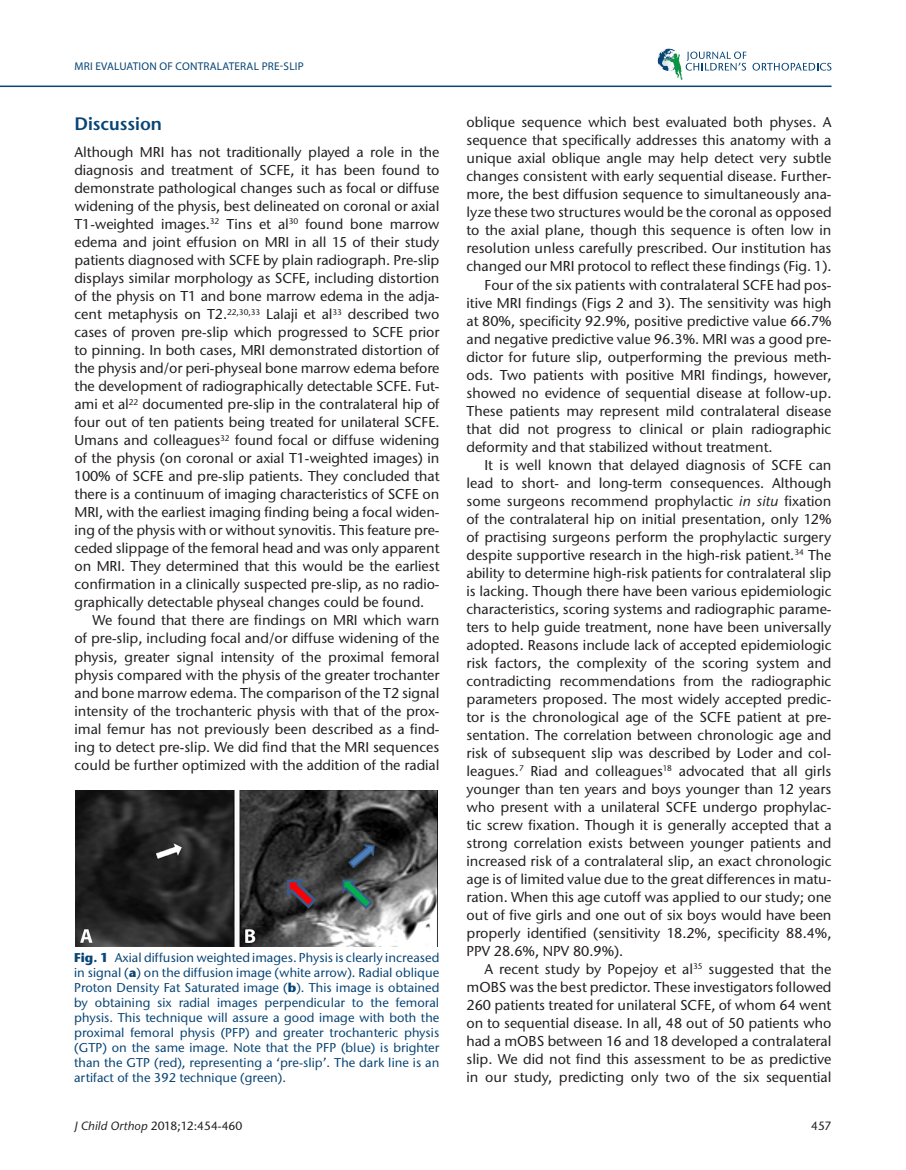
<style>
.page{position:relative;width:906px;height:1170px;background:#fff}
.page>*{position:absolute;margin:0;border:0;box-sizing:border-box;transform-origin:0 0}
.jrnlHead1{font:600 18px "Stone Sans Std";color:#084575}
.TXI{font:500 14.25px/18px "Stone Sans Pro ITC";color:#231f20;text-align:justify}
.TXT{font:500 14.25px/18px "Stone Sans Pro ITC";letter-spacing:-.005em;color:#231f20;text-align:justify}
.jrnlFigCaption{font:500 12.75px/15px "Stone Sans Pro ITC";letter-spacing:.005em;color:#084575;text-align:justify}
.t1{font:500 12px "Stone Sans Pro ITC";color:#231f20}
.t2{font:11.25px "Myriad Pro";letter-spacing:.02em;color:#084575}
.s1{font-family:"Stone Sans Std";font-weight:700}
.s2{font-style:italic}
</style>
<div class="page">
<svg style="left:752px;top:63px;width:79px;height:8px"></svg>
<div style="left:657px;top:48px;width:23px;height:24px;border:1px solid #fff;border-radius:50%"></div>
<svg style="left:657px;top:49px;width:89px;height:31px"></svg>
<hr style="left:0;top:86px;width:831px;height:1px;background:#084575">
<img style="left:76px;top:790px;width:361px;height:156px">
<p class="t2" style="left:75px;top:60px;width:231px">MRI EVALUATION OF CONTRALATERAL PRE-SLIP</p>
<p class="jrnlHead1" style="left:74px;top:113px;width:89px">Discussion</p>
<p class="TXT" style="left:74px;top:143px;width:366px">Although MRI has not traditionally played a role in the diagnosis and treatment of SCFE, it has been found to demonstrate pathological changes such as focal or diffuse widening of the physis, best delineated on coronal or axial T1-weighted images.<sup>32</sup> Tins et al<sup>30</sup> found bone marrow edema and joint effusion on MRI in all 15 of their study patients diagnosed with SCFE by plain radiograph. Pre-slip displays similar morphology as SCFE, including distortion of the physis on T1 and bone marrow edema in the adja&shy;cent metaphysis on T2.<sup>22,30,33</sup> Lalaji et al<sup>33</sup> described two cases of proven pre-slip which progressed to SCFE prior to pinning. In both cases, MRI demonstrated distortion of the physis and/or peri-physeal bone marrow edema before the development of radiographically detectable SCFE. Fut&shy;ami et al<sup>22</sup> documented pre-slip in the contralateral hip of four out of ten patients being treated for unilateral SCFE.<br>Umans and colleagues<sup>32</sup> found focal or diffuse widening of the physis (on coronal or axial T1-weighted images) in 100% of SCFE and pre-slip patients. They concluded that there is a continuum of imaging characteristics of SCFE on MRI, with the earliest imaging finding being a focal widen&shy;ing of the physis with or without synovitis. This feature pre&shy;ceded slippage of the femoral head and was only apparent on MRI. They determined that this would be the earliest confirmation in a clinically suspected pre-slip, as no radio&shy;graphically detectable physeal changes could be found.</p>
<p class="TXI" style="left:74px;top:611px;width:366px;text-indent:18px">We found that there are findings on MRI which warn of pre-slip, including focal and/or diffuse widening of the physis, greater signal intensity of the proximal femoral physis compared with the physis of the greater trochanter and bone marrow edema. The comparison of the T2 signal intensity of the trochanteric physis with that of the prox&shy;imal femur has not previously been described as a find&shy;ing to detect pre-slip. We did find that the MRI sequences could be further optimized with the addition of the radial</p>
<p class="jrnlFigCaption" style="left:74px;top:949px;width:367px"><span class="s1">Fig. 1</span> Axial diffusion weighted images. Physis is clearly increased in signal (<span class="s1">a</span>) on the diffusion image (white arrow). Radial oblique Proton Density Fat Saturated image (<span class="s1">b</span>). This image is obtained by obtaining six radial images perpendicular to the femoral physis. This technique will assure a good image with both the proximal femoral physis (PFP) and greater trochanteric physis (GTP) on the same image. Note that the PFP (blue) is brighter than the GTP (red), representing a ‘pre-slip’. The dark line is an artifact of the 392 technique (green).</p>
<p class="TXI" style="left:466px;top:113px;width:366px">oblique sequence which best evaluated both physes. A sequence that specifically addresses this anatomy with a unique axial oblique angle may help detect very subtle changes consistent with early sequential disease. Further&shy;more, the best diffusion sequence to simultaneously ana&shy;lyze these two structures would be the coronal as opposed to the axial plane, though this sequence is often low in resolution unless carefully prescribed. Our institution has changed our MRI protocol to reflect these findings (Fig. 1).</p>
<p class="TXI" style="left:466px;top:275px;width:366px;text-indent:18px">Four of the six patients with contralateral SCFE had pos&shy;itive MRI findings (Figs 2 and 3). The sensitivity was high at 80%, specificity 92.9%, positive predictive value 66.7% and negative predictive value 96.3%. MRI was a good pre&shy;dictor for future slip, outperforming the previous meth&shy;ods. Two patients with positive MRI findings, however, showed no evidence of sequential disease at follow-up.<br>These patients may represent mild contralateral disease that did not progress to clinical or plain radiographic deformity and that stabilized without treatment.</p>
<p class="TXI" style="left:466px;top:455px;width:366px;text-indent:18px">It is well known that delayed diagnosis of SCFE can lead to short- and long-term consequences. Although some surgeons recommend prophylactic <span class="s2">in situ</span> fixation of the contralateral hip on initial presentation, only 12% of practising surgeons perform the prophylactic surgery despite supportive research in the high-risk patient.<sup>34</sup> The ability to determine high-risk patients for contralateral slip is lacking. Though there have been various epidemiologic characteristics, scoring systems and radiographic parame&shy;ters to help guide treatment, none have been universally adopted. Reasons include lack of accepted epidemiologic risk factors, the complexity of the scoring system and contradicting recommendations from the radiographic parameters proposed. The most widely accepted predic&shy;tor is the chronological age of the SCFE patient at pre&shy;sentation. The correlation between chronologic age and risk of subsequent slip was described by Loder and col&shy;leagues.<sup>7</sup> Riad and colleagues<sup>18</sup> advocated that all girls younger than ten years and boys younger than 12 years who present with a unilateral SCFE undergo prophylac&shy;tic screw fixation. Though it is generally accepted that a strong correlation exists between younger patients and increased risk of a contralateral slip, an exact chronologic age is of limited value due to the great differences in matu&shy;ration. When this age cutoff was applied to our study; one out of five girls and one out of six boys would have been properly identified (sensitivity 18.2%, specificity 88.4%, PPV 28.6%, NPV 80.9%).</p>
<p class="TXI" style="left:466px;top:959px;width:366px;text-indent:18px">A recent study by Popejoy et al<sup>35</sup> suggested that the mOBS was the best predictor. These investigators followed 260 patients treated for unilateral SCFE, of whom 64 went on to sequential disease. In all, 48 out of 50 patients who had a mOBS between 16 and 18 developed a contralateral slip. We did not find this assessment to be as predictive in our study, predicting only two of the six sequential</p>
<p class="t1" style="left:74px;top:1118px;width:169px"><span class="s2">J Child Orthop</span> 2018;12:454-460</p>
<p class="t1" style="left:811px;top:1118px;width:22px">457</p>
</div>
